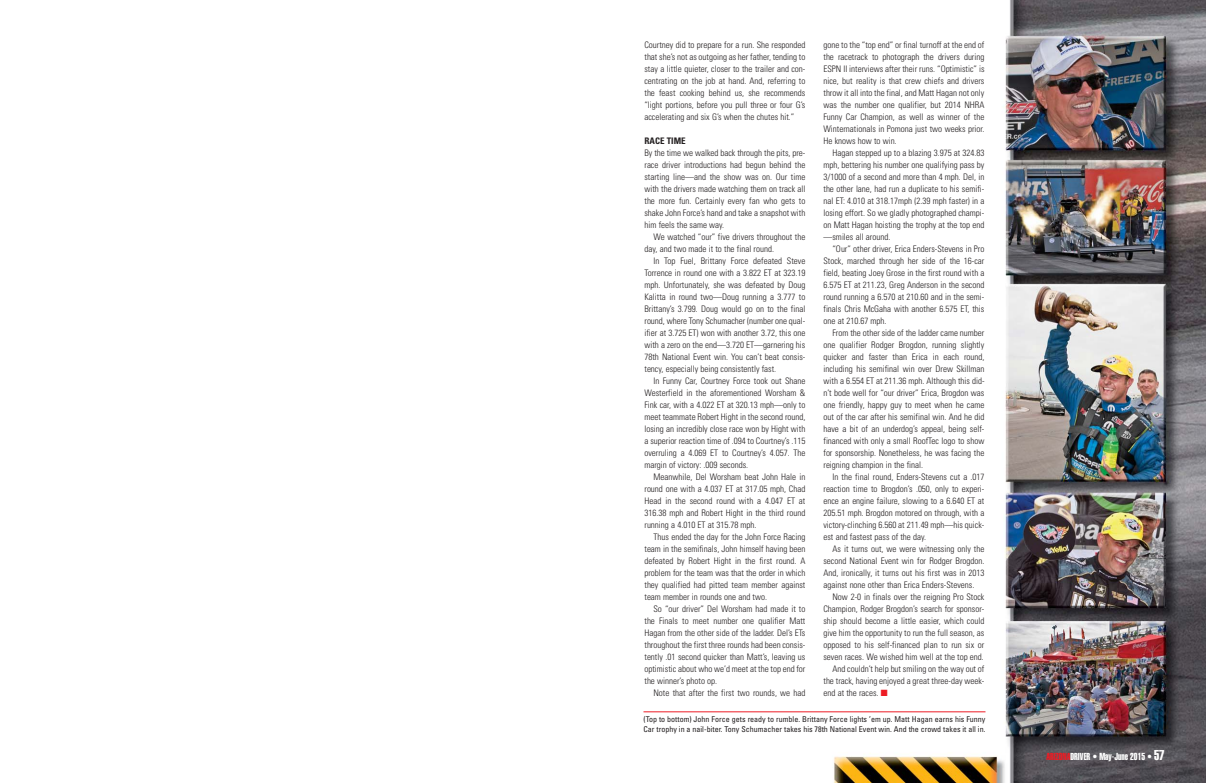
<style>
.page{position:relative;width:1206px;height:783px;background:#fff}
.page>*{position:absolute;margin:0;border:0;box-sizing:border-box;transform-origin:0 0}
.t1{font:10px "Helvetica Extra Compressed";color:#fff}
.t2{font:300 condensed 9px/12px "Univers";color:#231f20;text-align:justify}
.t3{font:700 condensed 9px "Univers";color:#231f20}
.t4{font:condensed 8px/10px "Univers";color:#231f20}
.s1{color:#ed1c24}
.s2{font-size:14px}
</style>
<div class="page">
<img style="left:643px;top:0;width:563px;height:783px">
<div style="left:644px;top:36px;width:342px;height:667px;background:#fff"></div>
<hr style="left:644px;top:711px;width:342px;height:1px;background:#ed1c24">
<p class="t2" style="left:644px;top:40px;width:162px">Courtney did to prepare for a run. She responded that she’s not as outgoing as her father, tending to stay a little quieter, closer to the trailer and con&shy;centrating on the job at hand. And, referring to the feast cooking behind us, she recommends “light portions, before you pull three or four G’s accelerating and six G’s when the chutes hit.”</p>
<p class="t3" style="left:644px;top:138px;width:43px">RACE TIME</p>
<p class="t2" style="left:644px;top:148px;width:162px">By the time we walked back through the pits, pre&shy;race driver introductions had begun behind the starting line—and the show was on. Our time with the drivers made watching them on track all the more fun. Certainly every fan who gets to shake John Force’s hand and take a snapshot with him feels the same way.</p>
<p class="t2" style="left:644px;top:232px;width:162px;text-indent:9px">We watched “our” five drivers throughout the day, and two made it to the final round.</p>
<p class="t2" style="left:644px;top:256px;width:162px;text-indent:9px">In Top Fuel, Brittany Force defeated Steve Torrence in round one with a 3.822 ET at 323.19 mph. Unfortunately, she was defeated by Doug Kalitta in round two—Doug running a 3.777 to Brittany’s 3.799. Doug would go on to the final round, where Tony Schumacher (number one qual&shy;ifier at 3.725 ET) won with another 3.72, this one with a zero on the end—3.720 ET—garnering his 78th National Event win. You can’t beat consis&shy;tency, especially being consistently fast.</p>
<p class="t2" style="left:644px;top:376px;width:162px;text-indent:9px">In Funny Car, Courtney Force took out Shane Westerfield in the aforementioned Worsham &amp; Fink car, with a 4.022 ET at 320.13 mph—only to meet teammate Robert Hight in the second round, losing an incredibly close race won by Hight with a superior reaction time of .094 to Courtney’s .115 overruling a 4.069 ET to Court ney’s 4.057. The margin of victory: .009 seconds.</p>
<p class="t2" style="left:644px;top:472px;width:162px;text-indent:9px">Meanwhile, Del Worsham beat John Hale in round one with a 4.037 ET at 317.05 mph, Chad Head in the second round with a 4.047 ET at 316.38 mph and Robert Hight in the third round running a 4.010 ET at 315.78 mph.</p>
<p class="t2" style="left:644px;top:532px;width:162px;text-indent:9px">Thus ended the day for the John Force Racing team in the semifinals, John himself having been de feated by Robert Hight in the first round. A problem for the team was that the order in which they qualified had pitted team member against team member in rounds one and two.</p>
<p class="t2" style="left:644px;top:604px;width:162px;text-indent:9px">So “our driver” Del Worsham had made it to the Finals to meet number one qualifier Matt Hagan from the other side of the ladder. Del’s ETs throughout the first three rounds had been consis&shy;tently .01 second quicker than Matt’s, leaving us optimistic about who we’d meet at the top end for the winner’s photo op.</p>
<p class="t2" style="left:653px;top:688px;width:153px">Note that after the first two rounds, we had</p>
<p class="t2" style="left:824px;top:40px;width:163px">gone to the “top end” or final turnoff at the end of the racetrack to photograph the drivers during ESPN II interviews after their runs. “Optimistic” is nice, but reality is that crew chiefs and drivers throw it all into the final, and Matt Hagan not only was the number one qualifier, but 2014 NHRA Funny Car Champion, as well as winner of the Winternationals in Pomona just two weeks prior.<br>He knows how to win.</p>
<p class="t2" style="left:824px;top:148px;width:162px;text-indent:9px">Hagan stepped up to a blazing 3.975 at 324.83 mph, bettering his number one qualifying pass by 3/1000 of a second and more than 4 mph. Del, in the other lane, had run a duplicate to his semifi&shy;nal ET: 4.010 at 318.17mph (2.39 mph faster) in a losing effort. So we gladly photographed champi&shy;on Matt Hagan hoisting the trophy at the top end —smiles all around.</p>
<p class="t2" style="left:824px;top:244px;width:162px;text-indent:9px">“Our” other driver, Erica Enders-Stevens in Pro Stock, marched through her side of the 16-car field, beating Joey Grose in the first round with a 6.575 ET at 211.23, Greg Anderson in the second round running a 6.570 at 210.60 and in the semi&shy;finals Chris McGaha with another 6.575 ET, this one at 210.67 mph.</p>
<p class="t2" style="left:824px;top:328px;width:163px;text-indent:9px">From the other side of the ladder came number one qualifier Rodger Brogdon, running slightly quicker and faster than Erica in each round, including his semifinal win over Drew Skillman with a 6.554 ET at 211.36 mph. Although this did&shy;n’t bode well for “our driver” Erica, Brogdon was one friendly, happy guy to meet when he came out of the car after his semifinal win. And he did have a bit of an underdog’s appeal, being self&shy;financed with only a small RoofTec logo to show for sponsorship. Nonetheless, he was facing the reigning champion in the final.</p>
<p class="t2" style="left:824px;top:472px;width:162px;text-indent:9px">In the final round, Enders-Stevens cut a .017 reaction time to Brogdon’s .050, only to experi&shy;ence an engine failure, slowing to a 6.640 ET at 205.51 mph. Brogdon motored on through, with a victory-clinching 6.560 at 211.49 mph—his quick&shy;est and fastest pass of the day.</p>
<p class="t2" style="left:824px;top:544px;width:162px;text-indent:9px">As it turns out, we were witnessing only the second National Event win for Rodger Brogdon.<br>And, ironically, it turns out his first was in 2013 against none other than Erica Enders-Stevens.</p>
<p class="t2" style="left:832px;top:592px;width:153px">Now 2-0 in finals over the reigning Pro Stock</p>
<p class="t2" style="left:824px;top:604px;width:162px">Champion, Rodger Brogdon’s search for sponsor-</p>
<p class="t2" style="left:824px;top:616px;width:162px">ship should become a little easier, which could</p>
<p class="t2" style="left:824px;top:628px;width:162px">give him the opportunity to run the full season, as</p>
<p class="t2" style="left:824px;top:640px;width:162px">opposed to his self-financed plan to run six or</p>
<p class="t2" style="left:824px;top:652px;width:162px">seven races. We wished him well at the top end.</p>
<p class="t2" style="left:832px;top:664px;width:153px">And couldn’t help but smiling on the way out of</p>
<p class="t2" style="left:824px;top:676px;width:162px">the track, having enjoyed a great three-day week-</p>
<p class="t2" style="left:824px;top:688px;width:66px">end at the races. <span class="s1">■</span></p>
<p class="t4" style="left:644px;top:715px;width:343px">(Top to bottom) John Force gets ready to rumble. Brittany Force lights ’em up. Matt Hagan earns his Funny<br>Car trophy in a nail-biter. Tony Schumacher takes his 78th National Event win. And the crowd takes it all in.</p>
<p class="t1" style="left:1046px;top:753px;width:120px"><span class="s1">ARIZONA</span>DRIVER • May-June 2015 • <span class="s2">57</span></p>
</div>
